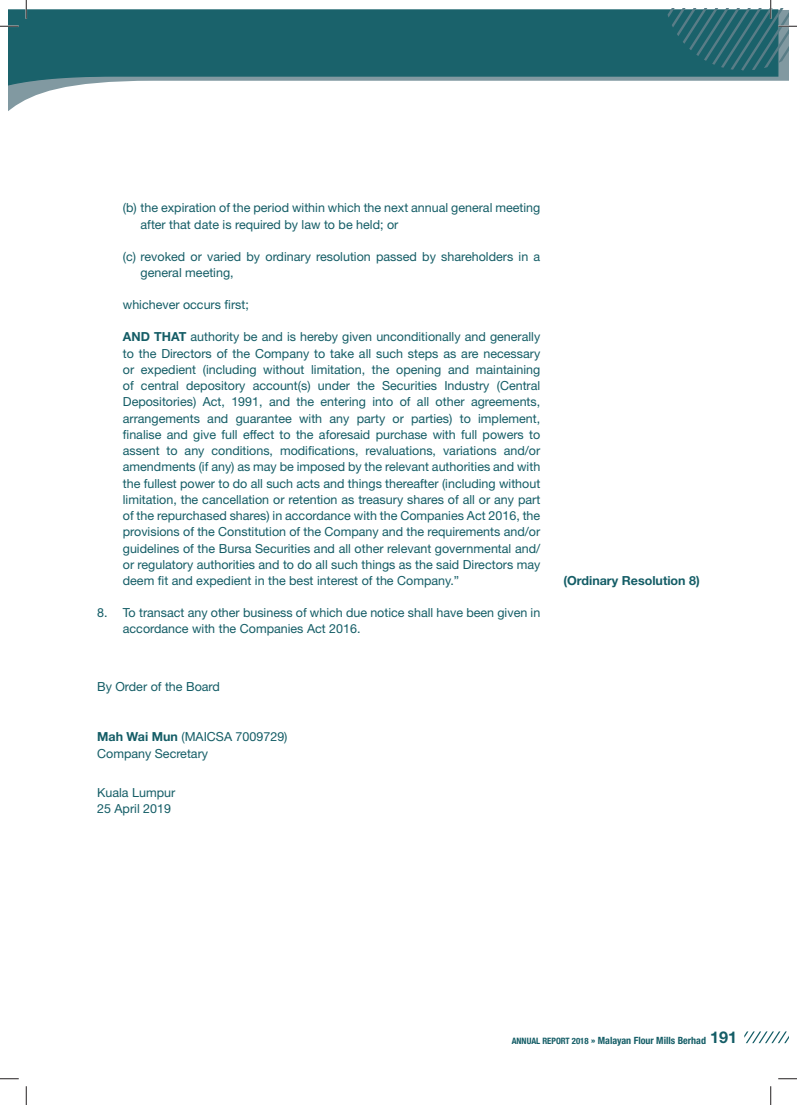
<style>
.page{position:relative;width:797px;height:1105px;background:#fff}
.page>*{position:absolute;margin:0;border:0;box-sizing:border-box;transform-origin:0 0}
.t1{font:12.5px/16.2px "Helvetica Neue LT Std";color:#145d66}
.t2{font:700 12.5px "Helvetica Neue LT Std";color:#145d66}
.t3{font:700 condensed 10px "Helvetica Neue LT Std";color:#145d66}
.s1{font-weight:700}
.s2{font-family:"Helvetica Neue";font-size:8.75px}
.s3{font-family:"Helvetica Neue"}
.s4{font-stretch:normal;font-size:16.25px}
</style>
<div class="page">
<svg style="left:9px;top:9px;width:770px;height:102px"></svg>
<svg style="left:744px;top:1031px;width:44px;height:12px"></svg>
<svg style="left:0;top:25px;width:19px;height:2px"></svg>
<svg style="left:0;top:1078px;width:19px;height:1px"></svg>
<svg style="left:778px;top:1078px;width:19px;height:1px"></svg>
<svg style="left:25px;top:0;width:2px;height:19px"></svg>
<svg style="left:25px;top:1086px;width:2px;height:19px"></svg>
<svg style="left:667px;top:0;width:130px;height:70px"></svg>
<svg style="left:770px;top:1086px;width:1px;height:19px"></svg>
<p class="t1" style="left:141px;top:201px;width:401px;text-indent:-18px">(b) the expiration of the period within which the next annual general meeting after that date is required by law to be held; or</p>
<p class="t1" style="left:141px;top:249px;width:401px;text-indent:-18px">(c) revoked or varied by ordinary resolution passed by shareholders in a general meeting,</p>
<p class="t1" style="left:123px;top:298px;width:127px">whichever occurs first;</p>
<p class="t1" style="left:123px;top:330px;width:419px;text-align:justify"><span class="s1">AND THAT</span> authority be and is hereby given unconditionally and generally to the Directors of the Company to take all such steps as are necessary or expedient (including without limitation, the opening and maintaining of central depository account(s) under the Securities Industry (Central Depositories) Act, 1991, and the entering into of all other agreements, arrangements and guarantee with any party or parties) to implement, finalise and give full effect to the aforesaid purchase with full powers to assent to any conditions, modifications, revaluations, variations and/or amendments (if any) as may be imposed by the relevant authorities and with the fullest power to do all such acts and things thereafter (including without limitation, the cancellation or retention as treasury shares of all or any part of the repurchased shares) in accordance with the Companies Act 2016, the provisions of the Constitution of the Company and the requirements and/or guidelines of the Bursa Securities and all other relevant governmental and/ or regulatory authorities and to do all such things as the said Directors may deem fit and expedient in the best interest of the Company.”</p>
<p class="t1" style="left:123px;top:606px;width:419px;text-indent:-26px">8. To transact any other business of which due notice shall have been given in accordance with the Companies Act 2016.</p>
<p class="t1" style="left:97px;top:680px;width:124px">By Order of the Board</p>
<p class="t1" style="left:97px;top:730px;width:192px"><span class="s1">Mah Wai Mun</span> (MAICSA 7009729)<br>Company Secretary</p>
<p class="t1" style="left:97px;top:786px;width:80px">Kuala Lumpur<br>25 April 2019</p>
<p class="t2" style="left:563px;top:576px;width:138px">(Ordinary Resolution 8)</p>
<p class="t3" style="left:512px;top:1037px;width:227px"><span class="s2">ANNUAL REPORT 2018</span> <span class="s3">»</span> Malayan Flour Mills Berhad <span class="s4">191</span></p>
</div>
